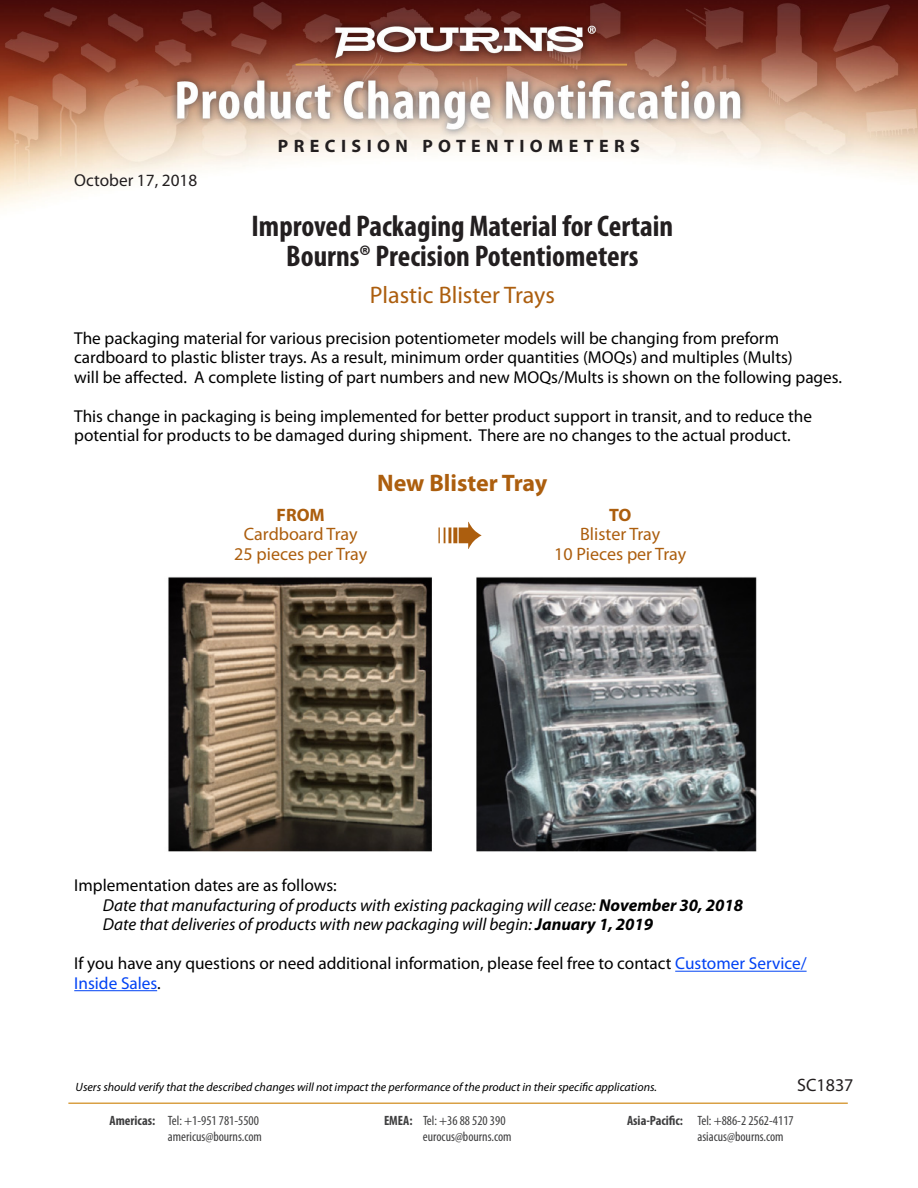
<style>
.page{position:relative;width:918px;height:1188px;background:#fff}
.page>*{position:absolute;margin:0;border:0;box-sizing:border-box;transform-origin:0 0}
.t1{font:700 condensed 30px/30px "Myriad Pro";color:#231f20;text-align:center}
.t2{font:24px "Myriad Pro";color:#ac5e0e}
.t3{font:700 24px "Myriad Pro";letter-spacing:-.005em;color:#ac5e0e}
.t4{font:18px "Myriad Pro";color:#ac5e0e}
.t5{font:700 18px "Myriad Pro";letter-spacing:.3em;color:#231f20}
.t6{font:700 18px "Myriad Pro";color:#ac5e0e}
.t7{font:18px "Myriad Pro";color:#231f20}
.t8{font:17.25px/19.5px "Myriad Pro";color:#000}
.t9{font:italic 17.25px "Myriad Pro";color:#000}
.t10{font:17.25px "Myriad Pro";color:#231f20}
.t11{font:condensed 13.5px "Myriad Pro";color:#3e3e3f}
.t12{font:italic 12px "Myriad Pro";color:#000}
.s1{font-weight:700}
.s2{color:#0042f4}
</style>
<div class="page">
<img style="left:0;top:0;width:918px;height:207px">
<hr style="left:675px;top:971px;width:132px;height:1px;background:#0042f4">
<hr style="left:74px;top:990px;width:83px;height:1px;background:#0042f4">
<hr style="left:68px;top:1102px;width:780px;height:2px;background:#d9a044">
<img style="left:168px;top:577px;width:589px;height:275px">
<p class="t10" style="left:74px;top:171px;width:125px">October 17, 2018</p>
<p class="t5" style="left:278px;top:134px;width:364px">PRECISION POTENTIOMETERS</p>
<p class="t1" style="left:252px;top:211px;width:423px">Improved Packaging Material for Certain<br>Bourns® Precision Potentiometers</p>
<p class="t2" style="left:370px;top:282px;width:186px">Plastic Blister Trays</p>
<p class="t8" style="left:74px;top:329px;width:769px">The packaging material for various precision potentiometer models will be changing from preform cardboard to plastic blister trays. As a result, minimum order quantities (MOQs) and multiples (Mults)<br>will be affected. A complete listing of part numbers and new MOQs/Mults is shown on the following pages.</p>
<p class="t8" style="left:74px;top:407px;width:739px">This change in packaging is being implemented for better product support in transit, and to reduce the potential for products to be damaged during shipment. There are no changes to the actual product.</p>
<p class="t3" style="left:377px;top:467px;width:172px">New Blister Tray</p>
<p class="t6" style="left:277px;top:503px;width:50px">FROM</p>
<p class="t6" style="left:609px;top:503px;width:24px">TO</p>
<p class="t4" style="left:244px;top:525px;width:115px">Cardboard Tray</p>
<p class="t4" style="left:580px;top:525px;width:82px">Blister Tray</p>
<p class="t4" style="left:234px;top:544px;width:134px">25 pieces per Tray</p>
<p class="t4" style="left:554px;top:544px;width:133px">10 Pieces per Tray</p>
<p class="t8" style="left:74px;top:876px;width:264px">Implementation dates are as follows:</p>
<p class="t9" style="left:103px;top:896px;width:642px">Date that manufacturing of products with existing packaging will cease: <span class="s1">November 30, 2018</span></p>
<p class="t9" style="left:103px;top:915px;width:552px">Date that deliveries of products with new packaging will begin: <span class="s1">January 1, 2019</span></p>
<p class="t8" style="left:74px;top:954px;width:734px">If you have any questions or need additional information, please feel free to contact <span class="s2">Customer Service/<br>Inside Sales</span>.</p>
<p class="t12" style="left:76px;top:1081px;width:583px">Users should verify that the described changes will not impact the performance of the product in their specific applications.</p>
<p class="t7" style="left:797px;top:1075px;width:58px">SC1837</p>
<p class="t11" style="left:110px;top:1112px;width:151px"><span class="s1">Americas:</span> Tel: +1-951 781-5500</p>
<p class="t11" style="left:384px;top:1112px;width:123px"><span class="s1">EMEA:</span> Tel: +36 88 520 390</p>
<p class="t11" style="left:627px;top:1112px;width:168px"><span class="s1">Asia-Pacific:</span> Tel: +886-2 2562-4117</p>
<p class="t11" style="left:168px;top:1128px;width:96px">americus@bourns.com</p>
<p class="t11" style="left:423px;top:1128px;width:90px">eurocus@bourns.com</p>
<p class="t11" style="left:697px;top:1128px;width:88px">asiacus@bourns.com</p>
</div>
